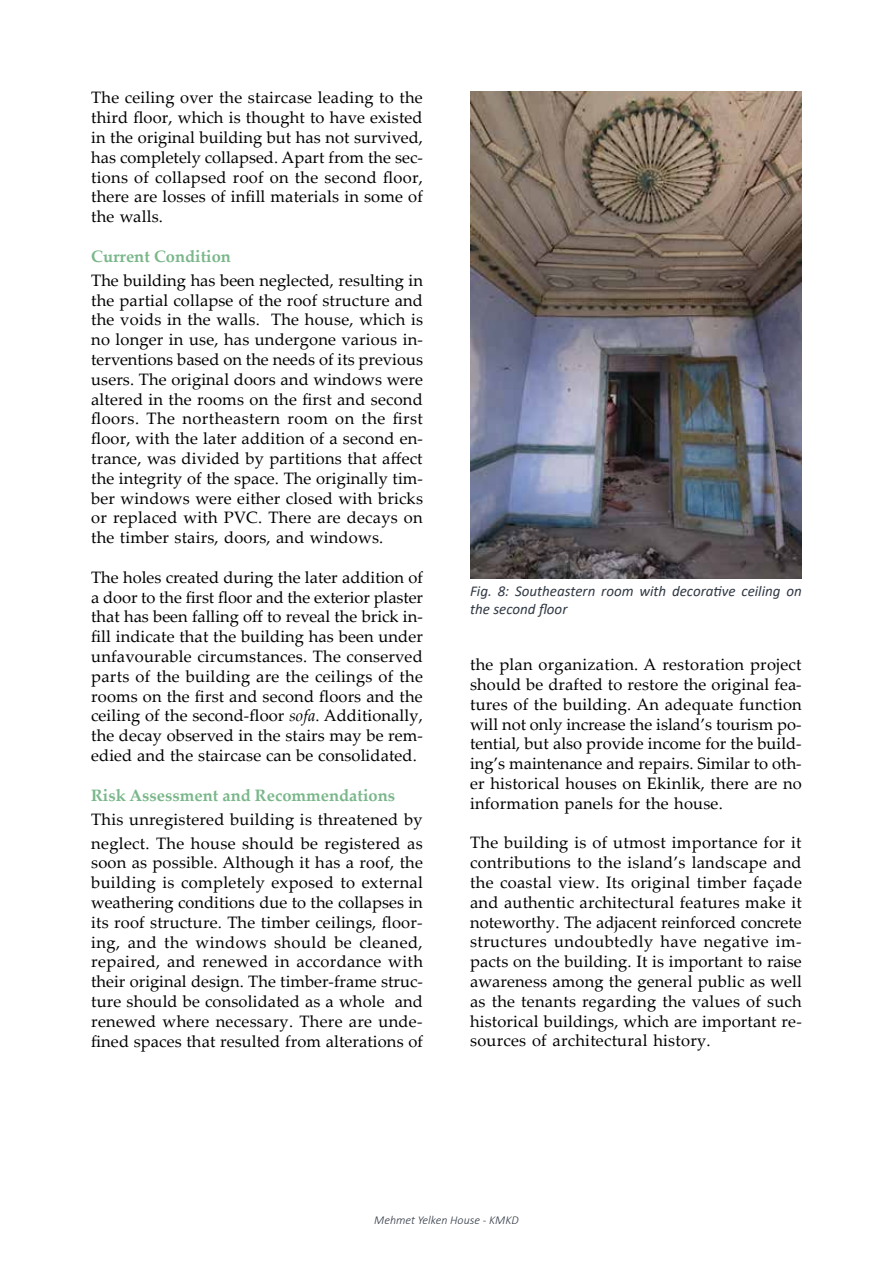
<style>
.page{position:relative;width:893px;height:1263px;background:#fff}
.page>*{position:absolute;margin:0;border:0;box-sizing:border-box;transform-origin:0 0}
.t1{font:16.5px/19.8px "Palatino Linotype";letter-spacing:.01em;color:#000;text-align:justify}
.t2{font:700 16.5px "Palatino Linotype";color:#7ab78a}
.t3{font:italic 15px/18px "Calibri";color:#313944}
.t4{font:italic 300 12px "Calibri";color:#313944}
.s1{font-style:italic}
</style>
<div class="page">
<img style="left:470px;top:91px;width:332px;height:487px">
<p class="t1" style="left:91px;top:87px;width:333px">The ceiling over the staircase leading to the third floor, which is thought to have existed in the original building but has not survived, has completely collapsed. Apart from the sec&shy;tions of collapsed roof on the second floor, there are losses of infill materials in some of the walls.</p>
<p class="t2" style="left:91px;top:244px;width:141px">Current Condition</p>
<p class="t1" style="left:91px;top:270px;width:333px">The building has been neglected, resulting in the partial collapse of the roof structure and the voids in the walls. The house, which is no longer in use, has undergone various in&shy;terventions based on the needs of its previous users. The original doors and windows were altered in the rooms on the first and second floors. The northeastern room on the first floor, with the later addition of a second en&shy;trance, was divided by partitions that affect the integrity of the space. The originally tim&shy;ber windows were either closed with bricks or replaced with PVC. There are decays on the timber stairs, doors, and windows.</p>
<p class="t1" style="left:91px;top:567px;width:333px">The holes created during the later addition of a door to the first floor and the exterior plaster that has been falling off to reveal the brick in&shy;fill indicate that the building has been under unfavourable circumstances. The conserved parts of the building are the ceilings of the rooms on the first and second floors and the ceiling of the second-floor <span class="s1">sofa</span>. Additionally, the decay observed in the stairs may be rem&shy;edied and the staircase can be consolidated.</p>
<p class="t2" style="left:91px;top:783px;width:305px">Risk Assessment and Recommendations</p>
<p class="t1" style="left:91px;top:806px;width:333px;line-height:24px">This unregistered building is threatened by neglect. The house should be registered as</p>
<p class="t1" style="left:91px;top:852px;width:333px">soon as possible. Although it has a roof, the building is completely exposed to external weathering conditions due to the collapses in its roof structure. The timber ceilings, floor&shy;ing, and the windows should be cleaned, repaired, and renewed in accordance with their original design. The timber-frame struc&shy;ture should be consolidated as a whole and renewed where necessary. There are unde&shy;fined spaces that resulted from alterations of</p>
<p class="t3" style="left:470px;top:582px;width:333px">Fig. 8: Southeastern room with decorative ceiling on the second floor</p>
<p class="t1" style="left:470px;top:654px;width:333px">the plan organization. A restoration project should be drafted to restore the original fea&shy;tures of the building. An adequate function will not only increase the island’s tourism po&shy;tential, but also provide income for the build&shy;ing’s maintenance and repairs. Similar to oth&shy;er historical houses on Ekinlik, there are no information panels for the house.</p>
<p class="t1" style="left:470px;top:832px;width:333px">The building is of utmost importance for it contributions to the island’s landscape and the coastal view. Its original timber façade and authentic architectural features make it noteworthy. The adjacent reinforced concrete structures undoubtedly have negative im&shy;pacts on the building. It is important to raise awareness among the general public as well as the tenants regarding the values of such historical buildings, which are important re&shy;sources of architectural history.</p>
<p class="t4" style="left:374px;top:1212px;width:146px">Mehmet Yelken House - KMKD</p>
</div>
